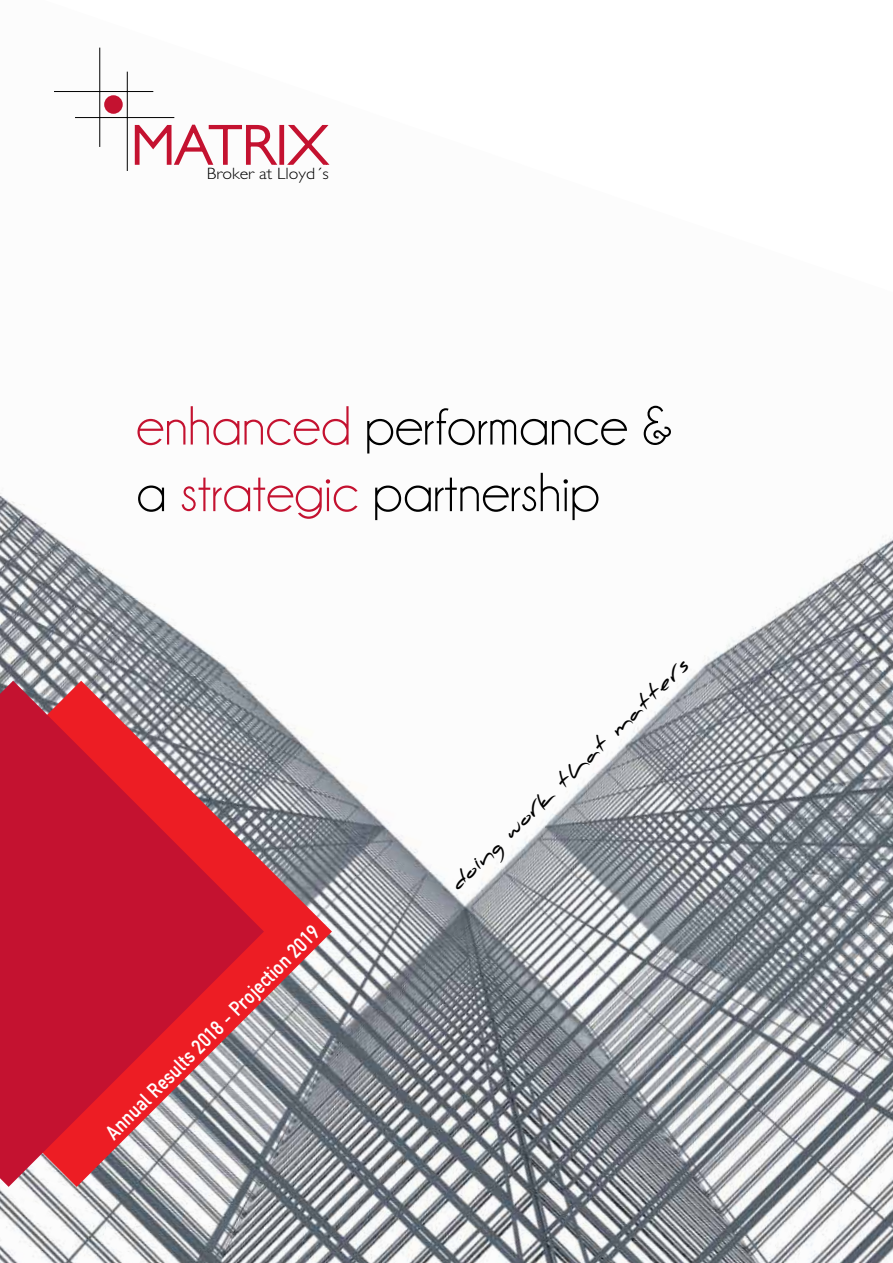
<style>
.page{position:relative;width:893px;height:1263px;background:#fff}
.page>*{position:absolute;margin:0;border:0;box-sizing:border-box;transform-origin:0 0}
.t1{font:300 55.8px "Gill Sans Hel";letter-spacing:.02em;color:#c41230}
.t2{font:55.5px/66.6px "Champagne&Limousines";color:#000}
.t3{font:500 condensed 21px "PF Din Text";color:#fff}
.t4{font:900 17.55px "PF Scandal Pro Display";color:#000;scale:.83 1}
.t5{font:300 16.5px "Gill Sans Hel";color:#000;scale:1.08 1}
.s1{color:#c41230}
</style>
<div class="page">
<img style="left:0;top:47px;width:893px;height:1216px">
<hr style="left:99px;top:48px;width:1px;height:99px;background:#000">
<hr style="left:54px;top:91px;width:99px;height:1px;background:#000">
<hr style="left:75px;top:117px;width:99px;height:1px;background:#000">
<hr style="left:127px;top:72px;width:1px;height:99px;background:#000">
<div style="left:104px;top:95px;width:19px;height:19px;background:#c41230;border-radius:50%"></div>
<svg style="left:134px;top:124px;width:144px;height:42px"></svg>
<div style="left:279px;top:125px;width:5px;height:40px;border:2px solid #c41230"></div>
<svg style="left:285px;top:124px;width:44px;height:42px"></svg>
<svg style="left:264px;top:681px;width:68px;height:506px"></svg>
<svg style="left:0;top:681px;width:264px;height:506px;fill:#c41230"></svg>
<p class="t1" style="left:131px;top:114px;width:198px">MATRIX</p>
<p class="t5" style="left:207px;top:164px;width:114px">Broker at Lloyd΄s</p>
<p class="t2" style="left:136px;top:393px;width:539px"><span class="s1">enhanced</span> performance &amp; a <span class="s1">strategic</span> partnership</p>
<p class="t3" style="left:100px;top:1127px;width:294px;rotate:-45deg">Annual Results 2018 - Projection 2019</p>
<p class="t4" style="left:446px;top:879px;width:392px;rotate:-44deg">doing work that matters</p>
</div>
